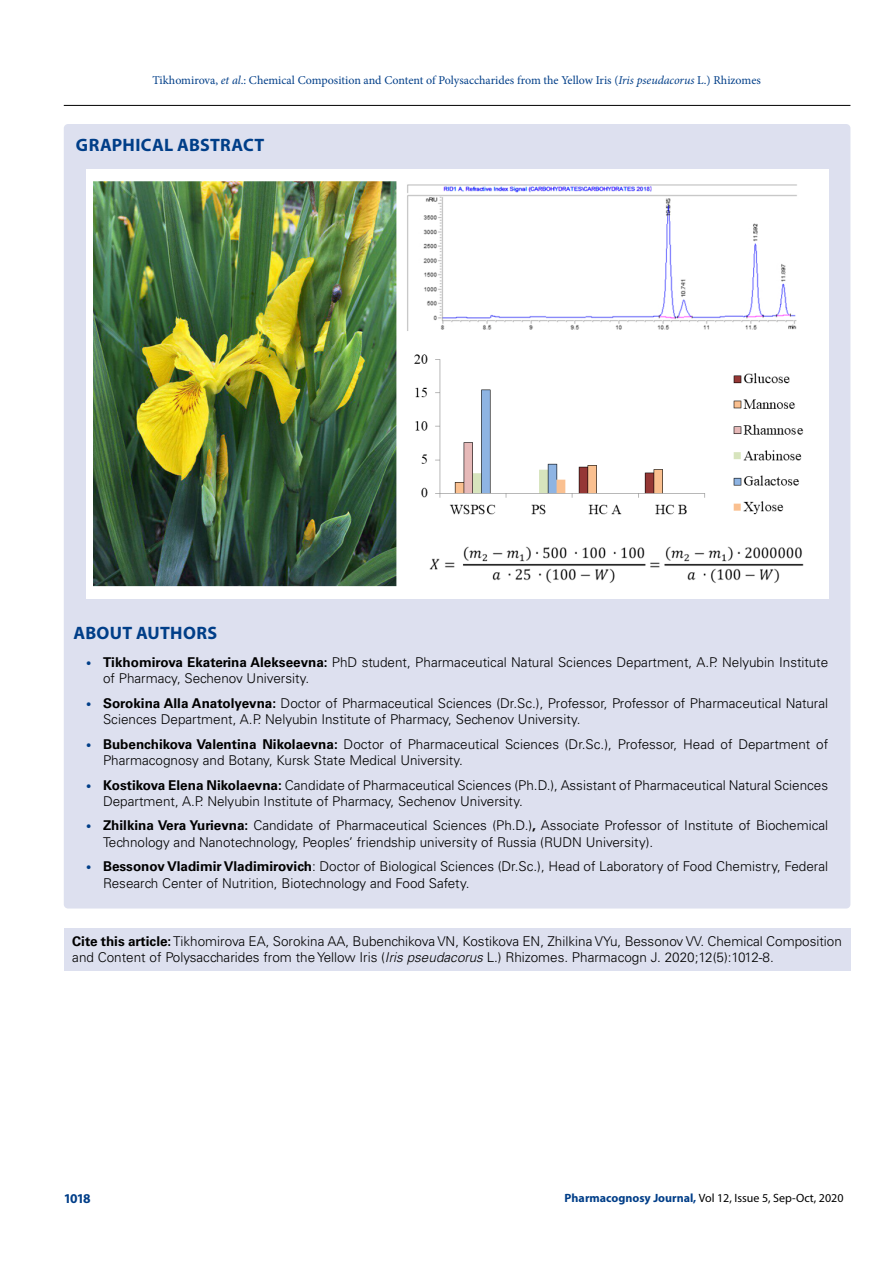
<style>
.page{position:relative;width:893px;height:1263px;background:#fff}
.page>*{position:absolute;margin:0;border:0;box-sizing:border-box;transform-origin:0 0}
.t1{font:700 18px "Myriad Pro";letter-spacing:.015em;color:#003e88}
.t2{font:300 13.5px/16.2px "Univers LT Std";color:#000}
.t3{font:700 13.5px "Myriad Pro";color:#003e88}
.t4{font:12px "Minion Pro";color:#003e88}
.t5{font:12px "Myriad Pro";color:#000}
.s1{font-style:italic}
.s2{font-size:10.5px;color:#003e88}
.s3{font-weight:700}
.s4{font-weight:700;color:#003e88}
</style>
<div class="page">
<hr style="left:64px;top:105px;width:786px;height:1px;background:#000">
<div style="left:64px;top:124px;width:786px;height:784px;background:#dde0ef;border-radius:4px"></div>
<img style="left:86px;top:169px;width:742px;height:430px">
<div style="left:64px;top:928px;width:786px;height:43px;background:#dde0ef"></div>
<p class="t4" style="left:152px;top:72px;width:610px">Tikhomirova, <span class="s1">et al</span>.: Chemical Composition and Content of Polysaccharides from the Yellow Iris (<span class="s1">Iris pseudacorus</span> L.) Rhizomes</p>
<h1 class="t1" style="left:76px;top:134px;width:190px">GRAPHICAL ABSTRACT</h1>
<h1 class="t1" style="left:74px;top:621px;width:145px">ABOUT AUTHORS</h1>
<p class="t2" style="left:103px;top:654px;width:727px;text-indent:-17px"><span class="s2">•</span> <span class="s3">Tikhomirova Ekaterina Alekseevna:</span> PhD student, Pharmaceutical Natural Sciences Department, A.P. Nelyubin Institute of Pharmacy, Sechenov University.</p>
<p class="t2" style="left:103px;top:695px;width:727px;text-indent:-17px"><span class="s2">•</span> <span class="s3">Sorokina Alla Anatolyevna:</span> Doctor of Pharmaceutical Sciences (Dr.Sc.), Professor, Professor of Pharmaceutical Natural<br>Sciences Department, A.P. Nelyubin Institute of Pharmacy, Sechenov University.</p>
<p class="t2" style="left:103px;top:736px;width:727px;text-indent:-17px"><span class="s2">•</span> <span class="s3">Bubenchikova Valentina Nikolaevna:</span> Doctor of Pharmaceutical Sciences (Dr.Sc.), Professor, Head of Department of<br>Pharmacognosy and Botany, Kursk State Medical University.</p>
<p class="t2" style="left:103px;top:777px;width:727px;text-indent:-17px"><span class="s2">•</span> <span class="s3">Kostikova Elena Nikolaevna:</span> Candidate of Pharmaceutical Sciences (Ph.D.), Assistant of Pharmaceutical Natural Sciences<br>Department, A.P. Nelyubin Institute of Pharmacy, Sechenov University.</p>
<p class="t2" style="left:103px;top:817px;width:727px;text-indent:-17px"><span class="s2">•</span> <span class="s3">Zhilkina Vera Yurievna:</span> Candidate of Pharmaceutical Sciences (Ph.D.)<span class="s3">,</span> Associate Professor of Institute of Biochemical<br>Technology and Nanotechnology, Peoples’ friendship university of Russia (RUDN University).</p>
<p class="t2" style="left:103px;top:858px;width:727px;text-indent:-17px"><span class="s2">•</span> <span class="s3">Bessonov Vladimir Vladimirovich</span>: Doctor of Biological Sciences (Dr.Sc.), Head of Laboratory of Food Chemistry, Federal<br>Research Center of Nutrition, Biotechnology and Food Safety.</p>
<p class="t2" style="left:72px;top:933px;width:771px"><span class="s3">Cite this article:</span> Tikhomirova EA, Sorokina AA, Bubenchikova VN, Kostikova EN, Zhilkina VYu, Bessonov VV. Chemical Composition and Content of Polysaccharides from the Yellow Iris (<span class="s1">Iris pseudacorus</span> L.) Rhizomes. Pharmacogn J. 2020;12(5):1012-8.</p>
<p class="t3" style="left:64px;top:1189px;width:29px">1018</p>
<p class="t5" style="left:565px;top:1190px;width:280px"><span class="s4">Pharmacognosy Journal,</span> Vol 12, Issue 5, Sep-Oct, 2020</p>
</div>
